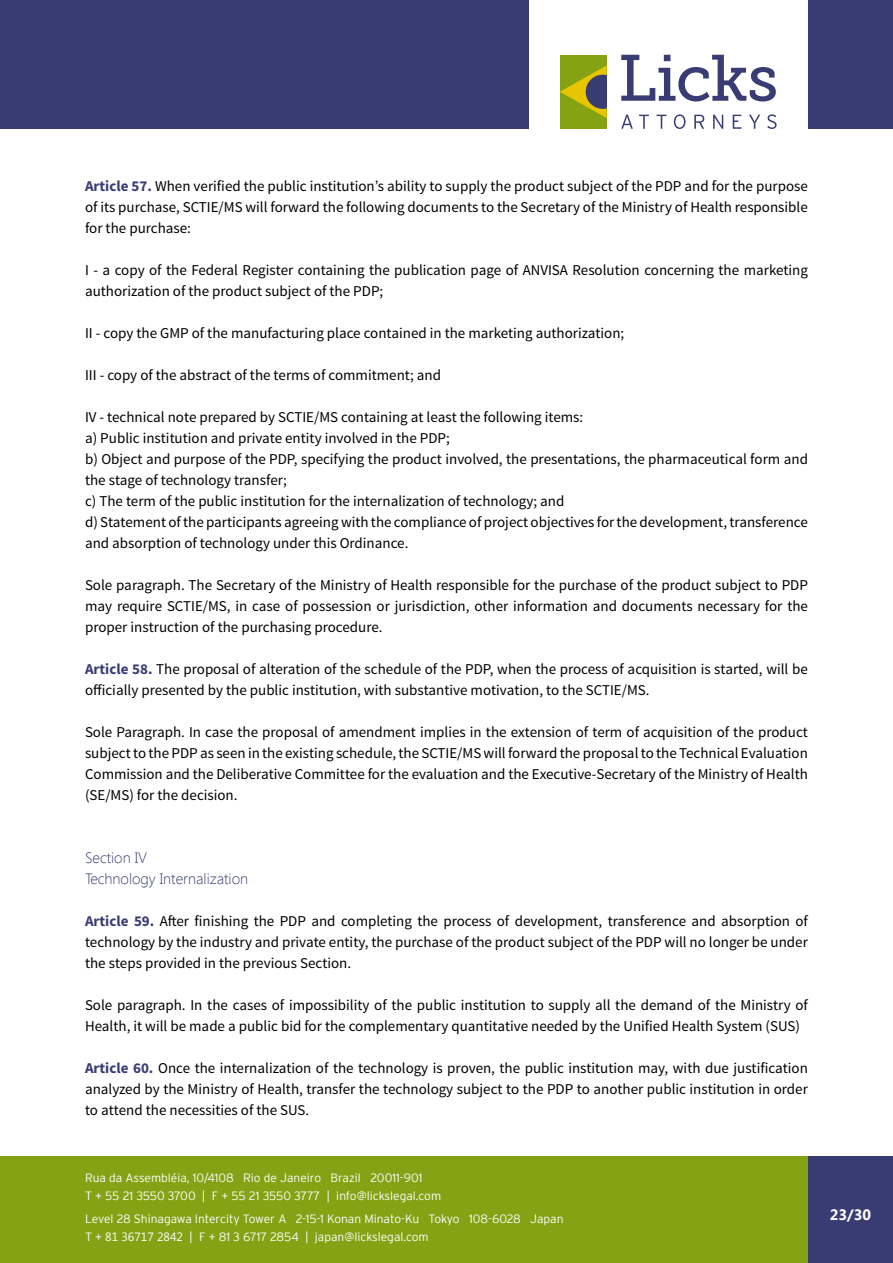
<style>
.page{position:relative;width:893px;height:1263px;background:#fff}
.page>*{position:absolute;margin:0;border:0;box-sizing:border-box;transform-origin:0 0}
.t1{font:15px/21px "Source Sans Pro";color:#000;text-align:justify}
.t2{font:300 15px/21px "Segoe UI";color:#383c72}
.t3{font:700 15px "Segoe UI";color:#fff}
.t4{font:300 12px/18px "Interstate";color:#fff}
.s1{font-weight:700;color:#383c72}
.s2{font-family:"Segoe UI";font-weight:400}
</style>
<div class="page">
<div style="left:0;top:1156px;width:893px;height:107px;background:#84a214"></div>
<div style="left:808px;top:1156px;width:85px;height:107px;background:#383c72"></div>
<svg style="left:621px;top:115px;width:12px;height:14px"></svg>
<svg style="left:639px;top:115px;width:10px;height:14px"></svg>
<svg style="left:657px;top:115px;width:9px;height:14px"></svg>
<svg style="left:674px;top:114px;width:11px;height:15px"></svg>
<svg style="left:694px;top:115px;width:10px;height:14px"></svg>
<svg style="left:713px;top:115px;width:10px;height:14px"></svg>
<svg style="left:733px;top:115px;width:8px;height:14px"></svg>
<svg style="left:749px;top:115px;width:11px;height:14px"></svg>
<svg style="left:767px;top:114px;width:10px;height:15px"></svg>
<svg style="left:621px;top:55px;width:155px;height:47px"></svg>
<div style="left:560px;top:55px;width:47px;height:74px;background:#84a214"></div>
<svg style="left:560px;top:65px;width:47px;height:53px"></svg>
<div style="left:0;top:0;width:528px;height:129px;background:#383c72"></div>
<div style="left:808px;top:0;width:85px;height:129px;background:#383c72"></div>
<p class="t1" style="left:85px;top:176px;width:724px"><span class="s1">Article 57.</span> When verified the public institution’s ability to supply the product subject of the PDP and for the purpose of its purchase, SCTIE/MS will forward the following documents to the Secretary of the Ministry of Health responsible for the purchase:</p>
<p class="t1" style="left:85px;top:260px;width:724px">I - a copy of the Federal Register containing the publication page of ANVISA Resolution concerning the marketing authorization of the product subject of the PDP;</p>
<p class="t1" style="left:85px;top:323px;width:541px">II - copy the GMP of the manufacturing place contained in the marketing authorization;</p>
<p class="t1" style="left:85px;top:365px;width:358px">III - copy of the abstract of the terms of commitment; and</p>
<p class="t1" style="left:85px;top:407px;width:724px;text-align:left">IV - technical note prepared by SCTIE/MS containing at least the following items:<br>a) Public institution and private entity involved in the PDP;<br>b) Object and purpose of the PDP, specifying the product involved, the presentations, the pharmaceutical form and the stage of technology transfer;<br>c) The term of the public institution for the internalization of technology; and<br>d) Statement of the participants agreeing with the compliance of project objectives for the development, transference and absorption of technology under this Ordinance.</p>
<p class="t1" style="left:85px;top:575px;width:724px">Sole paragraph. The Secretary of the Ministry of Health responsible for the purchase of the product subject to PDP may require SCTIE/MS, in case of possession or jurisdiction, other information and documents necessary for the proper instruction of the purchasing procedure.</p>
<p class="t1" style="left:85px;top:659px;width:724px"><span class="s1">Article 58.</span> The proposal of alteration of the schedule of the PDP, when the process of acquisition is started, will be officially presented by the public institution, with substantive motivation, to the SCTIE/MS.</p>
<p class="t1" style="left:85px;top:722px;width:724px">Sole Paragraph. In case the proposal of amendment implies in the extension of term of acquisition of the product subject to the PDP as seen in the existing schedule, the SCTIE/MS will forward the proposal to the Technical Evaluation Commission and the Deliberative Committee for the evaluation and the Executive-Secretary of the Ministry of Health (SE/MS) for the decision.</p>
<p class="t2" style="left:85px;top:847px;width:165px">Section IV<br>Technology Internalization</p>
<p class="t1" style="left:85px;top:911px;width:724px"><span class="s1">Article 59.</span> After finishing the PDP and completing the process of development, transference and absorption of technology by the industry and private entity, the purchase of the product subject of the PDP will no longer be under the steps provided in the previous Section.</p>
<p class="t1" style="left:85px;top:995px;width:724px">Sole paragraph. In the cases of impossibility of the public institution to supply all the demand of the Ministry of<br>Health, it will be made a public bid for the complementary quantitative needed by the Unified Health System (SUS)</p>
<p class="t1" style="left:85px;top:1058px;width:724px"><span class="s1">Article 60.</span> Once the internalization of the technology is proven, the public institution may, with due justification analyzed by the Ministry of Health, transfer the technology subject to the PDP to another public institution in order to attend the necessities of the SUS.</p>
<p class="t4" style="left:85px;top:1168px;width:358px">Rua da Assembléia, 10/4108 Rio de Janeiro Brazil 20011-901<br>T + 55 21 3550 3700 | F + 55 21 3550 3777 | info@lickslegal.com</p>
<p class="t4" style="left:85px;top:1210px;width:480px">Level 28 Shinagawa Intercity Tower A 2-15-1 Konan Minato-Ku Tokyo 108-6028 Japan<br>T + <span class="s2">81 36717 2842</span> | F + 81 3 6717 2854 | japan@lickslegal.com</p>
<p class="t3" style="left:830px;top:1204px;width:43px">23/30</p>
</div>
